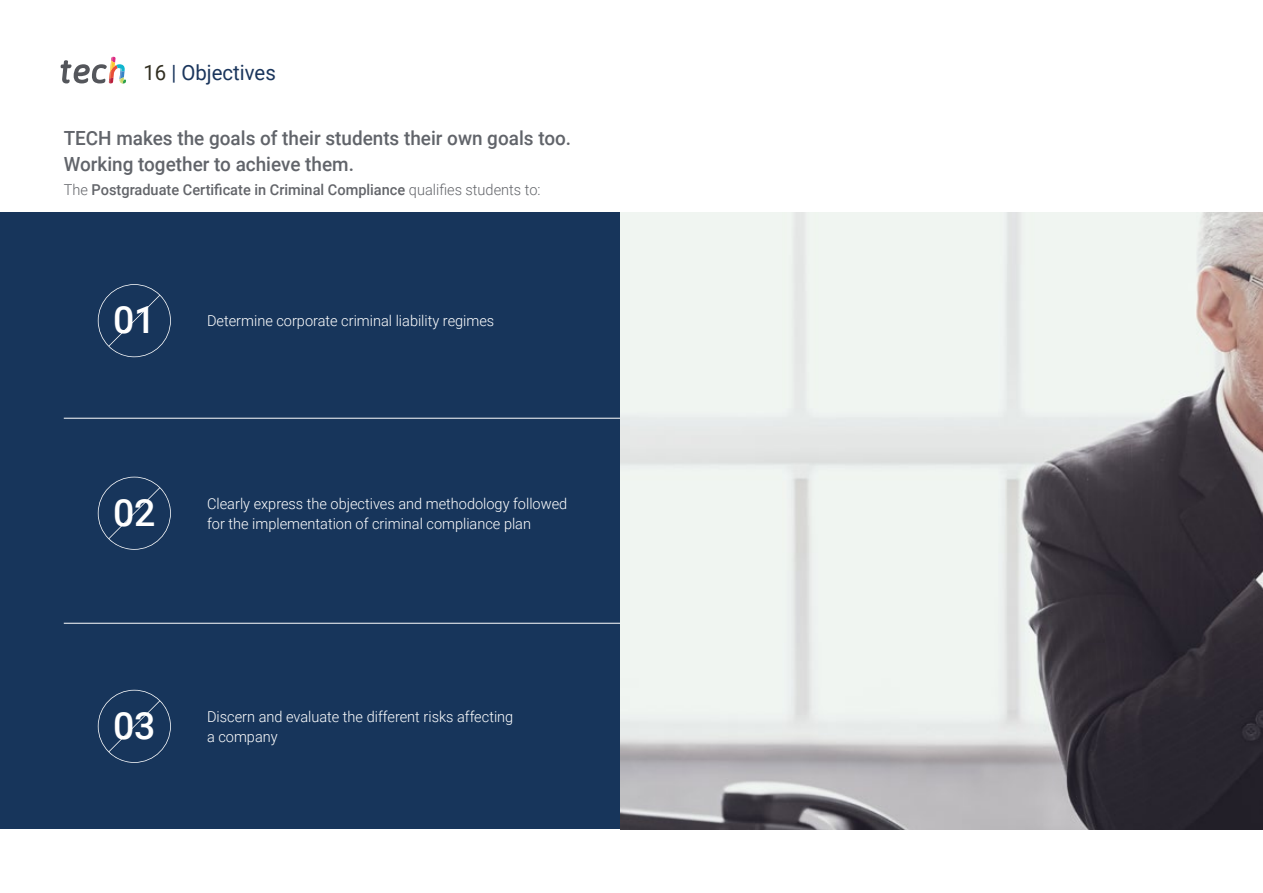
<style>
.page{position:relative;width:1263px;height:893px;background:#fff}
.page>*{position:absolute;margin:0;border:0;box-sizing:border-box;transform-origin:0 0}
.t1{font:500 37.5px "Roboto";color:#fff}
.t2{font:21px "Roboto";color:#1a355c}
.t3{font:500 19.5px/25.5px "Roboto";color:#61646a}
.t4{font:300 15px/19.5px "Roboto";color:#fff}
.t5{font:500 15px "Roboto";color:#63656a}
.s1{color:#312e20}
.s2{font-weight:300}
</style>
<div class="page">
<svg style="left:61px;top:57px;width:65px;height:27px"></svg>
<div style="left:0;top:213px;width:621px;height:616px;background:#17355b"></div>
<svg style="left:98px;top:284px;width:73px;height:73px"></svg>
<svg style="left:98px;top:690px;width:73px;height:73px"></svg>
<svg style="left:98px;top:477px;width:73px;height:73px"></svg>
<hr style="left:64px;top:623px;width:1199px;height:1px;background:#fff">
<hr style="left:64px;top:418px;width:1199px;height:1px;background:#fff">
<img style="left:621px;top:213px;width:642px;height:616px">
<h2 class="t2" style="left:144px;top:57px;width:134px"><span class="s1">16</span> | Objectives</h2>
<h3 class="t3" style="left:64px;top:125px;width:509px">TECH makes the goals of their students their own goals too.<br>Working together to achieve them.</h3>
<p class="t5" style="left:64px;top:179px;width:478px"><span class="s2">The</span> Postgraduate Certificate in Criminal Compliance <span class="s2">qualifies students to:</span></p>
<h1 class="t1" style="left:113px;top:294px;width:44px">01</h1>
<p class="t4" style="left:207px;top:311px;width:289px">Determine corporate criminal liability regimes</p>
<h1 class="t1" style="left:113px;top:486px;width:44px">02</h1>
<p class="t4" style="left:207px;top:493px;width:362px">Clearly express the objectives and methodology followed</p>
<p class="t4" style="left:207px;top:513px;width:325px">for the implementation of criminal compliance plan</p>
<h1 class="t1" style="left:113px;top:699px;width:44px">03</h1>
<p class="t4" style="left:207px;top:706px;width:308px">Discern and evaluate the different risks affecting a company</p>
</div>
